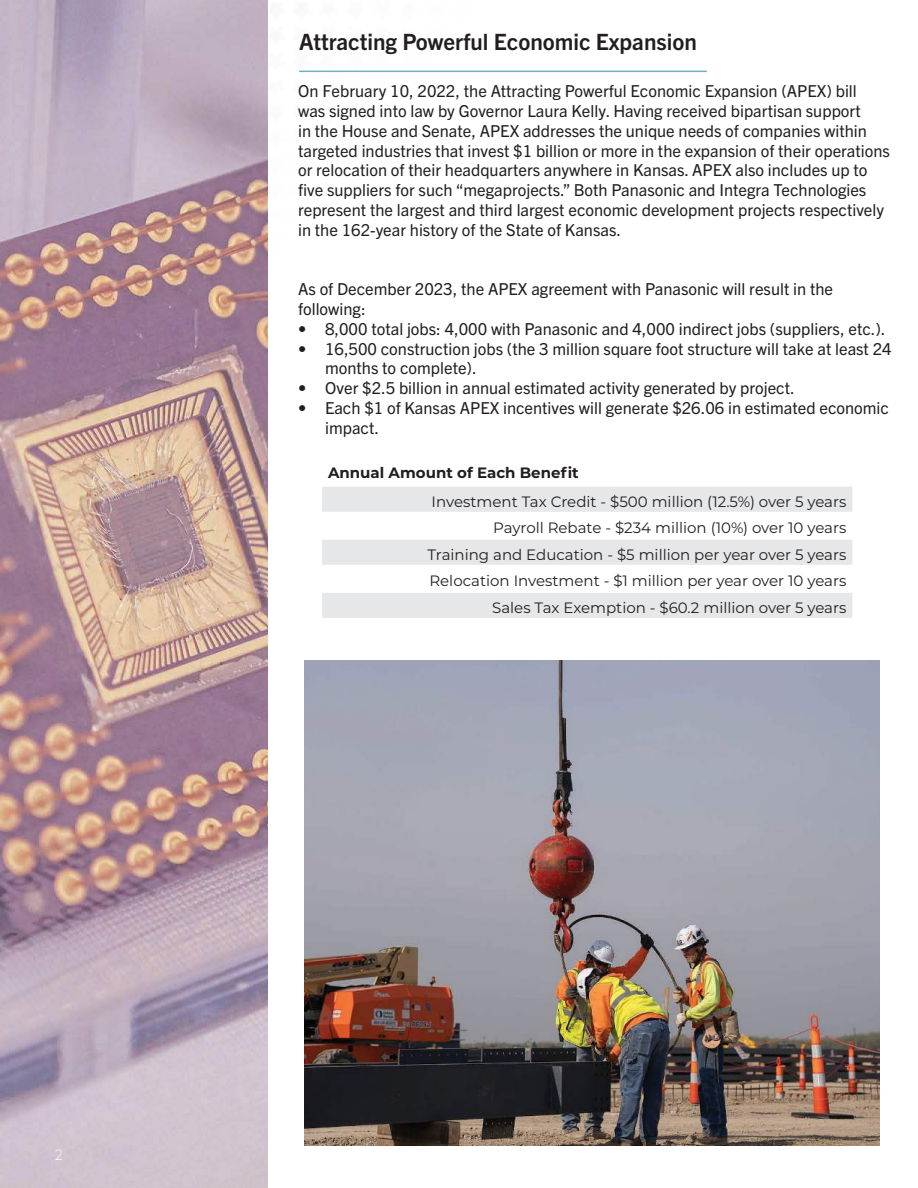
<style>
.page{position:relative;width:918px;height:1188px;background:#fff}
.page>*{position:absolute;margin:0;border:0;box-sizing:border-box;transform-origin:0 0}
.t1{font:700 22.5px "Trade Gothic Next LT Pro";color:#221e1f}
.t2{font:16.5px/19.8px "Trade Gothic Next LT Pro";color:#221e1f}
.t3{font:15px/26.5px "Montserrat";color:#221e1f}
.t4{font:300 15px "Montserrat";color:#fff;scale:.9 1}
.s1{font-weight:700}
.s2{font-weight:700;color:#fff}
</style>
<div class="page">
<img style="left:0;top:0;width:268px;height:1188px">
<hr style="left:299px;top:71px;width:408px;height:1px;background:#6eb0c6">
<svg style="left:322px;top:487px;width:530px;height:131px;fill:#e6e7e8"></svg>
<hr style="left:322px;top:512px;width:530px;height:1px;background:#fff">
<hr style="left:322px;top:538px;width:530px;height:2px;background:#fff">
<hr style="left:322px;top:565px;width:530px;height:1px;background:#fff">
<hr style="left:322px;top:591px;width:530px;height:2px;background:#fff">
<img style="left:305px;top:661px;width:574px;height:484px">
<p class="t4" style="left:55px;top:1149px;width:10px">2</p>
<h1 class="t1" style="left:299px;top:34px;width:399px">Attracting Powerful Economic Expansion</h1>
<p class="t2" style="left:298px;top:82px;width:593px">On February 10, 2022, the Attracting Powerful Economic Expansion (APEX) bill<br>was signed into law by Governor Laura Kelly. Having received bipartisan support<br>in the House and Senate, APEX addresses the unique needs of companies within targeted industries that invest $1 billion or more in the expansion of their operations or relocation of their headquarters anywhere in Kansas. APEX also includes up to five suppliers for such “megaprojects.” Both Panasonic and Integra Technologies represent the largest and third largest economic development projects respectively in the 162-year history of the State of Kansas.</p>
<p class="t2" style="left:298px;top:280px;width:537px">As of December 2023, the APEX agreement with Panasonic will result in the following:</p>
<p class="t2" style="left:298px;top:320px;width:589px">• 8,000 total jobs: 4,000 with Panasonic and 4,000 indirect jobs (suppliers, etc.).</p>
<p class="t2" style="left:325px;top:340px;width:568px;text-indent:-27px">• 16,500 construction jobs (the 3 million square foot structure will take at least 24 months to complete).</p>
<p class="t2" style="left:298px;top:379px;width:498px">• Over $2.5 billion in annual estimated activity generated by project.</p>
<p class="t2" style="left:325px;top:399px;width:565px;text-indent:-27px">• Each $1 of Kansas APEX incentives will generate $26.06 in estimated economic impact.</p>
<p class="t3" style="left:432px;top:459px;width:416px;line-height:28.5px;text-indent:-104px"><span class="s1">Annual Amount of Each Benefit</span><span class="s2">Annual<br></span>Investment Tax Credit - $500 million (12.5%) over 5 years</p>
<p class="t3" style="left:427px;top:515px;width:420px;text-align:right">Payroll Rebate - $234 million (10%) over 10 years<br>Training and Education - $5 million per year over 5 years Relocation Investment - $1 million per year over 10 years Sales Tax Exemption - $60.2 million over 5 years</p>
</div>
